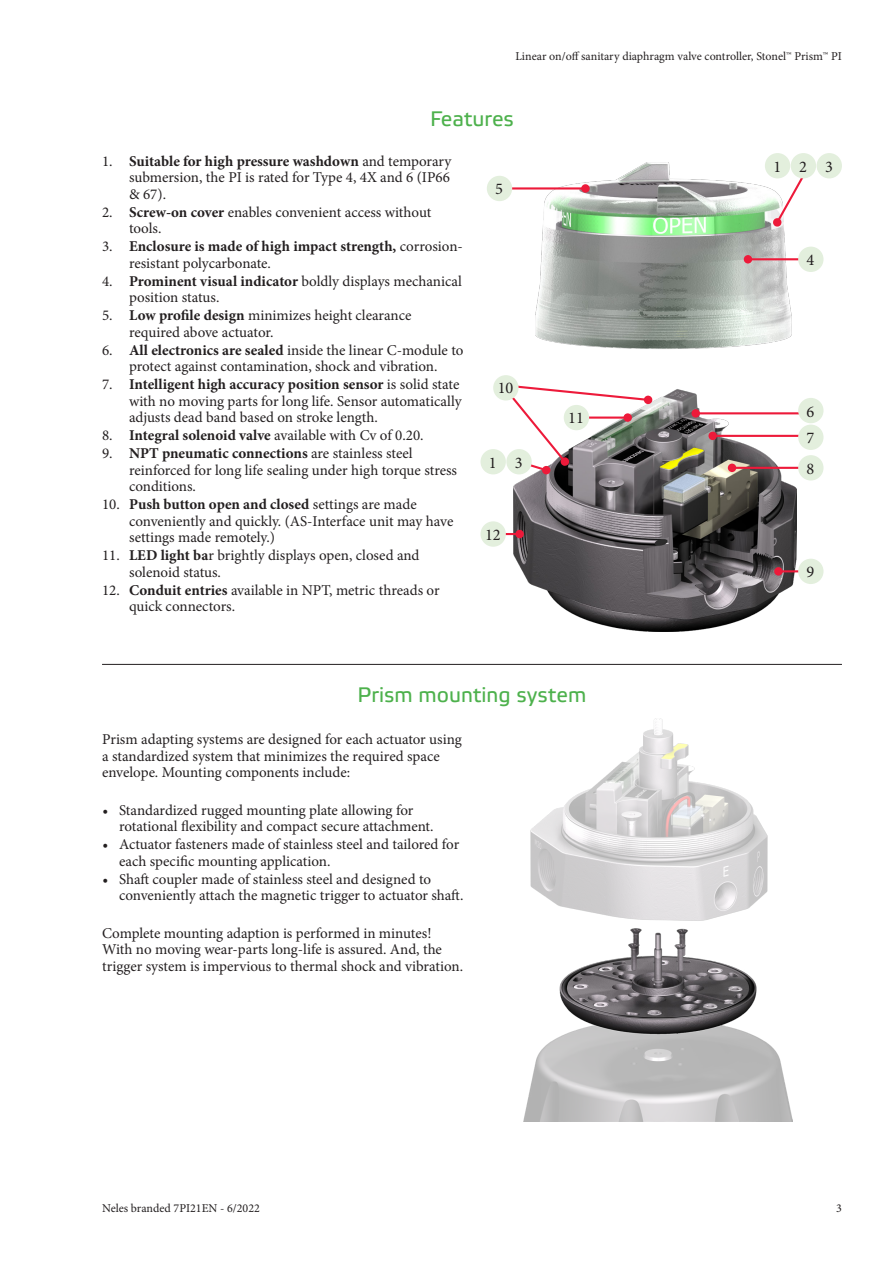
<style>
.page{position:relative;width:893px;height:1263px;background:#fff}
.page>*{position:absolute;margin:0;border:0;box-sizing:border-box;transform-origin:0 0}
.t1{font:21px "Etelka Text Pro";color:#4db14c}
.t2{font:16.35px/26.7px "Minion Pro";color:#231f20}
.t3{font:15px/16.5px "Minion Pro";color:#231f20}
.t4{font:700 15px/16.5px "Minion Pro";color:#231f20}
.t5{font:12px "Minion Pro";color:#231f20}
.s1{font-weight:700}
.s2{font-weight:400}
</style>
<div class="page">
<img style="left:524px;top:718px;width:268px;height:403px">
<hr style="left:102px;top:664px;width:740px;height:1px;background:#231f20">
<img style="left:514px;top:163px;width:283px;height:468px">
<svg style="left:772px;top:168px;width:37px;height:59px"></svg>
<hr style="left:748px;top:258px;width:68px;height:2px;background:#ed1a3a">
<div style="left:744px;top:255px;width:8px;height:8px;background:#ed1a3a;border-radius:50%"></div>
<hr style="left:494px;top:187px;width:91px;height:3px;background:#ed1a3a">
<div style="left:581px;top:184px;width:9px;height:9px;background:#ed1a3a;border-radius:50%"></div>
<hr style="left:713px;top:435px;width:108px;height:2px;background:#ed1a3a">
<div style="left:708px;top:432px;width:9px;height:8px;background:#ed1a3a;border-radius:50%"></div>
<hr style="left:696px;top:412px;width:118px;height:2px;background:#ed1a3a">
<div style="left:691px;top:409px;width:9px;height:9px;background:#ed1a3a;border-radius:50%"></div>
<hr style="left:732px;top:467px;width:89px;height:2px;background:#ed1a3a">
<div style="left:728px;top:464px;width:8px;height:8px;background:#ed1a3a;border-radius:50%"></div>
<hr style="left:494px;top:533px;width:26px;height:2px;background:#ed1a3a">
<div style="left:515px;top:530px;width:9px;height:8px;background:#ed1a3a;border-radius:50%"></div>
<hr style="left:778px;top:570px;width:43px;height:2px;background:#ed1a3a">
<div style="left:774px;top:567px;width:9px;height:9px;background:#ed1a3a;border-radius:50%"></div>
<div style="left:542px;top:466px;width:8px;height:8px;background:#ed1a3a;border-radius:50%"></div>
<div style="left:644px;top:395px;width:8px;height:9px;background:#ed1a3a;border-radius:50%"></div>
<svg style="left:504px;top:383px;width:146px;height:90px"></svg>
<div style="left:765px;top:153px;width:25px;height:25px;background:#e3efdd;border-radius:50%"></div>
<div style="left:791px;top:153px;width:25px;height:25px;background:#e3efdd;border-radius:50%"></div>
<div style="left:817px;top:153px;width:25px;height:25px;background:#e3efdd;border-radius:50%"></div>
<div style="left:798px;top:247px;width:25px;height:25px;background:#e3efdd;border-radius:50%"></div>
<div style="left:798px;top:398px;width:25px;height:25px;background:#e3efdd;border-radius:50%"></div>
<div style="left:798px;top:425px;width:25px;height:25px;background:#e3efdd;border-radius:50%"></div>
<div style="left:798px;top:455px;width:25px;height:25px;background:#e3efdd;border-radius:50%"></div>
<div style="left:480px;top:449px;width:26px;height:25px;background:#e3efdd;border-radius:50%"></div>
<div style="left:506px;top:449px;width:26px;height:25px;background:#e3efdd;border-radius:50%"></div>
<div style="left:487px;top:176px;width:25px;height:25px;background:#e3efdd;border-radius:50%"></div>
<div style="left:798px;top:559px;width:25px;height:25px;background:#e3efdd;border-radius:50%"></div>
<div style="left:493px;top:375px;width:26px;height:25px;background:#e3efdd;border-radius:50%"></div>
<div style="left:564px;top:405px;width:25px;height:25px;background:#e3efdd;border-radius:50%"></div>
<div style="left:480px;top:521px;width:26px;height:26px;background:#e3efdd;border-radius:50%"></div>
<p class="t5" style="left:515px;top:48px;width:328px">Linear on/off sanitary diaphragm valve controller, Stonel™ Prism™ PI</p>
<h1 class="t1" style="left:430px;top:107px;width:85px">Features</h1>
<p class="t3" style="left:129px;top:153px;width:324px;text-align:justify;text-indent:-27px">1. <span class="s1">Suitable for high pressure washdown</span> and temporary submersion, the PI is rated for Type 4, 4X and 6 (IP66 &amp; 67).</p>
<p class="t3" style="left:129px;top:204px;width:304px;text-indent:-27px">2. <span class="s1">Screw-on cover</span> enables convenient access without tools.</p>
<p class="t4" style="left:129px;top:238px;width:335px;text-indent:-27px"><span class="s2">3.</span> Enclosure is made of high impact strength, <span class="s2">corrosion&shy;resistant polycarbonate.</span></p>
<p class="t3" style="left:129px;top:273px;width:334px;text-indent:-27px">4. <span class="s1">Prominent visual indicator</span> boldly displays mechanical position status.</p>
<p class="t3" style="left:129px;top:307px;width:284px;text-indent:-27px">5. <span class="s1">Low profile design</span> minimizes height clearance required above actuator.</p>
<p class="t3" style="left:102px;top:342px;width:363px;text-align:center">6. <span class="s1">All electronics are sealed</span> inside the linear C-module to protect against contamination, shock and vibration.</p>
<p class="t3" style="left:129px;top:376px;width:334px;text-indent:-27px">7. <span class="s1">Intelligent high accuracy position sensor</span> is solid state with no moving parts for long life. Sensor automatically adjusts dead band based on stroke length.</p>
<p class="t3" style="left:102px;top:427px;width:323px">8. <span class="s1">Integral solenoid valve</span> available with Cv of 0.20.</p>
<p class="t3" style="left:129px;top:445px;width:330px;text-indent:-27px">9. <span class="s1">NPT pneumatic connections</span> are stainless steel reinforced for long life sealing under high torque stress conditions.</p>
<p class="t3" style="left:129px;top:496px;width:326px;text-indent:-27px">10. <span class="s1">Push button open and closed</span> settings are made conveniently and quickly. (AS-Interface unit may have settings made remotely.)</p>
<p class="t3" style="left:129px;top:547px;width:292px;text-indent:-27px">11. <span class="s1">LED light ba</span>r brightly displays open, closed and solenoid status.</p>
<p class="t3" style="left:129px;top:582px;width:312px;text-indent:-27px">12. <span class="s1">Conduit entries</span> available in NPT, metric threads or quick connectors.</p>
<p class="t2" style="left:495px;top:176px;width:9px">5</p>
<p class="t2" style="left:498px;top:375px;width:17px">10</p>
<p class="t2" style="left:489px;top:449px;width:35px">1 3</p>
<p class="t2" style="left:485px;top:521px;width:17px">12</p>
<p class="t2" style="left:568px;top:405px;width:17px">11</p>
<h1 class="t1" style="left:358px;top:683px;width:230px">Prism mounting system</h1>
<p class="t3" style="left:102px;top:731px;width:361px">Prism adapting systems are designed for each actuator using a standardized system that minimizes the required space envelope. Mounting components include:</p>
<p class="t3" style="left:119px;top:802px;width:316px;text-indent:-16px">• Standardized rugged mounting plate allowing for rotational flexibility and compact secure attachment.</p>
<p class="t3" style="left:119px;top:836px;width:342px;text-indent:-16px">• Actuator fasteners made of stainless steel and tailored for each specific mounting application.</p>
<p class="t3" style="left:119px;top:871px;width:346px;text-indent:-16px">• Shaft coupler made of stainless steel and designed to conveniently attach the magnetic trigger to actuator shaft.</p>
<p class="t3" style="left:102px;top:925px;width:363px">Complete mounting adaption is performed in minutes!<br>With no moving wear-parts long-life is assured. And, the trigger system is impervious to thermal shock and vibration.</p>
<p class="t2" style="left:773px;top:153px;width:61px">123</p>
<p class="t2" style="left:807px;top:247px;width:9px">4</p>
<p class="t2" style="left:807px;top:398px;width:9px">6<br>7</p>
<p class="t2" style="left:807px;top:455px;width:9px">8</p>
<p class="t2" style="left:807px;top:559px;width:9px">9</p>
<p class="t5" style="left:102px;top:1200px;width:159px">Neles branded 7PI21EN - 6/2022</p>
<p class="t5" style="left:836px;top:1200px;width:7px">3</p>
</div>
